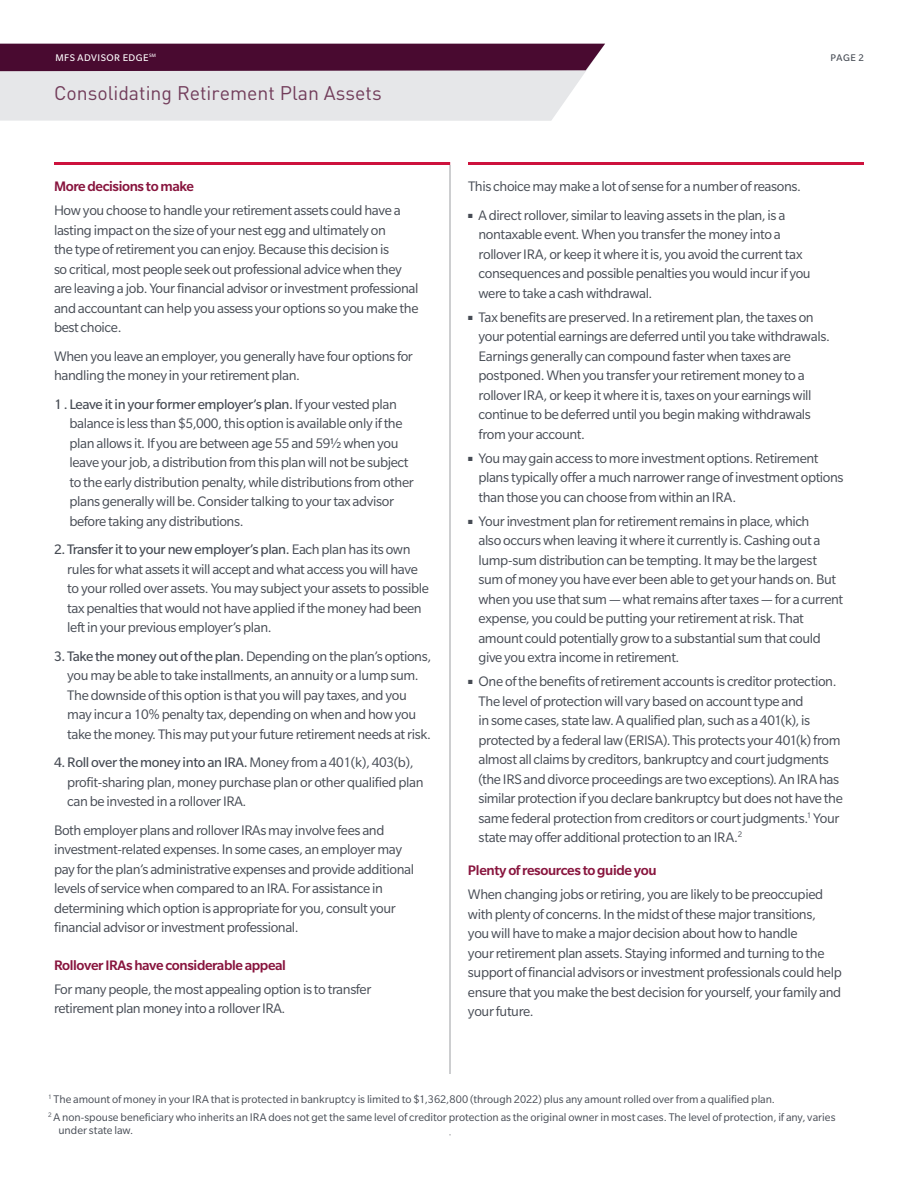
<style>
.page{position:relative;width:918px;height:1188px;background:#fff}
.page>*{position:absolute;margin:0;border:0;box-sizing:border-box;transform-origin:0 0}
.t1{font:19.5px "DINOT";color:#723d5b}
.t2{font:15px/19.5px "Slate Std";letter-spacing:-.025em;color:#464b54}
.t3{font:500 15px "Slate Std";letter-spacing:-.025em;color:#88153e}
.t4{font:12px/18px "Slate Std";letter-spacing:-.005em;color:#464b54}
.t5{font:10.5px "Slate Std";letter-spacing:.04em;color:#fff}
.t6{font:10.5px "Slate Std";color:#464b54}
.s1{font-style:inherit}
</style>
<div class="page">
<div style="left:0;top:71px;width:586px;height:50px;background:#e6e7e9"></div>
<div style="left:0;top:44px;width:605px;height:27px;background:#490a30"></div>
<hr style="left:450px;top:165px;width:1px;height:971px;background:#9d9fa2">
<hr style="left:54px;top:162px;width:396px;height:3px;background:#cd123d">
<hr style="left:468px;top:162px;width:396px;height:3px;background:#cd123d">
<p class="t5" style="left:56px;top:52px;width:102px">MFS ADVISOR EDGE<sup>SM</sup></p>
<h1 class="t1" style="left:54px;top:81px;width:329px">Consolidating Retirement Plan Assets</h1>
<p class="t3" style="left:54px;top:179px;width:142px">More decisions to make</p>
<p class="t2" style="left:54px;top:201px;width:366px">How you choose to handle your retirement assets could have a lasting impact on the size of your nest egg and ultimately on<br>the type of retirement you can enjoy. Because this decision is<br>so critical, most people seek out professional advice when they are leaving a job. Your financial advisor or investment professional and accountant can help you assess your options so you make the best choice.</p>
<p class="t2" style="left:54px;top:346px;width:360px">When you leave an employer, you generally have four options for handling the money in your retirement plan.</p>
<p class="t2" style="left:70px;top:394px;width:346px;text-indent:-16px"><span class="s1">1 . Leave it in your former employer’s plan.</span> If your vested plan balance is less than $5,000, this option is available only if the plan allows it. If you are between age 55 and 59½ when you leave your job, a distribution from this plan will not be subject to the early distribution penalty, while distributions from other plans generally will be. Consider talking to your tax advisor before taking any distributions.</p>
<p class="t2" style="left:67px;top:540px;width:363px;text-indent:-13px"><span class="s1">2. Transfer it to your new employer’s plan.</span> Each plan has its own rules for what assets it will accept and what access you will have to your rolled over assets. You may subject your assets to possible tax penalties that would not have applied if the money had been left in your previous employer’s plan.</p>
<p class="t2" style="left:67px;top:646px;width:365px;text-indent:-13px"><span class="s1">3. Take the money out of the plan.</span>Depending on the plan’s options, you may be able to take installments, an annuity or a lump sum.<br>The downside of this option is that you will pay taxes, and you may incur a 10% penalty tax, depending on when and how you take the money. This may put your future retirement needs at risk.</p>
<p class="t2" style="left:67px;top:753px;width:358px;text-indent:-13px"><span class="s1">4. Roll over the money into an IRA.</span>Money from a 401(k), 403(b), profit-sharing plan, money purchase plan or other qualified plan can be invested in a rollover IRA.</p>
<p class="t2" style="left:54px;top:820px;width:362px">Both employer plans and rollover IRAs may involve fees and investment-related expenses. In some cases, an employer may pay for the plan’s administrative expenses and provide additional levels of service when compared to an IRA. For assistance in determining which option is appropriate for you, consult your financial advisor or investment professional.</p>
<p class="t3" style="left:54px;top:957px;width:233px">Rollover IRAs have considerable appeal</p>
<p class="t2" style="left:54px;top:979px;width:319px">For many people, the most appealing option is to transfer retirement plan money into a rollover IRA.</p>
<p class="t6" style="left:831px;top:52px;width:35px">PAGE 2</p>
<p class="t2" style="left:468px;top:177px;width:335px">This choice may make a lot of sense for a number of reasons.</p>
<p class="t2" style="left:478px;top:205px;width:334px;text-indent:-10px">■ A direct rollover, similar to leaving assets in the plan, is a nontaxable event. When you transfer the money into a rollover IRA, or keep it where it is, you avoid the current tax consequences and possible penalties you would incur if you were to take a cash withdrawal.</p>
<p class="t2" style="left:478px;top:307px;width:353px;text-indent:-10px">■ Tax benefits are preserved. In a retirement plan, the taxes on your potential earnings are deferred until you take withdrawals.<br>Earnings generally can compound faster when taxes are postponed. When you transfer your retirement money to a rollover IRA, or keep it where it is, taxes on your earnings will continue to be deferred until you begin making withdrawals from your account.</p>
<p class="t2" style="left:478px;top:448px;width:367px;text-indent:-10px">■ You may gain access to more investment options. Retirement plans typically offer a much narrower range of investment options than those you can choose from within an IRA.</p>
<p class="t2" style="left:478px;top:511px;width:366px;text-indent:-10px">■ Your investment plan for retirement remains in place, which<br>also occurs when leaving it where it currently is. Cashing out a lump-sum distribution can be tempting. It may be the largest sum of money you have ever been able to get your hands on. But when you use that sum — what remains after taxes — for a current expense, you could be putting your retirement at risk. That amount could potentially grow to a substantial sum that could give you extra income in retirement.</p>
<p class="t2" style="left:478px;top:672px;width:366px;text-indent:-10px">■ One of the benefits of retirement accounts is creditor protection.<br>The level of protection will vary based on account type and<br>in some cases, state law. A qualified plan, such as a 401(k), is protected by a federal law (ERISA). This protects your 401(k) from almost all claims by creditors, bankruptcy and court judgments (the IRS and divorce proceedings are two exceptions). An IRA has similar protection if you declare bankruptcy but does not have the same federal protection from creditors or court judgments.<sup>1</sup> Your state may offer additional protection to an IRA.<sup>2</sup></p>
<p class="t3" style="left:468px;top:863px;width:190px">Plenty of resources to guide you</p>
<p class="t2" style="left:468px;top:885px;width:375px">When changing jobs or retiring, you are likely to be preoccupied with plenty of concerns. In the midst of these major transitions,<br>you will have to make a major decision about how to handle<br>your retirement plan assets. Staying informed and turning to the support of financial advisors or investment professionals could help ensure that you make the best decision for yourself, your family and your future.</p>
<p class="t4" style="left:48px;top:1090px;width:789px"><sup>1</sup> The amount of money in your IRA that is protected in bankruptcy is limited to $1,362,800 (through 2022) plus any amount rolled over from a qualified plan.<br><sup>2</sup> A non-spouse beneficiary who inherits an IRA does not get the same level of creditor protection as the original owner in most cases. The level of protection, if any, varies</p>
<p class="t4" style="left:58px;top:1121px;width:76px">under state law.</p>
</div>
